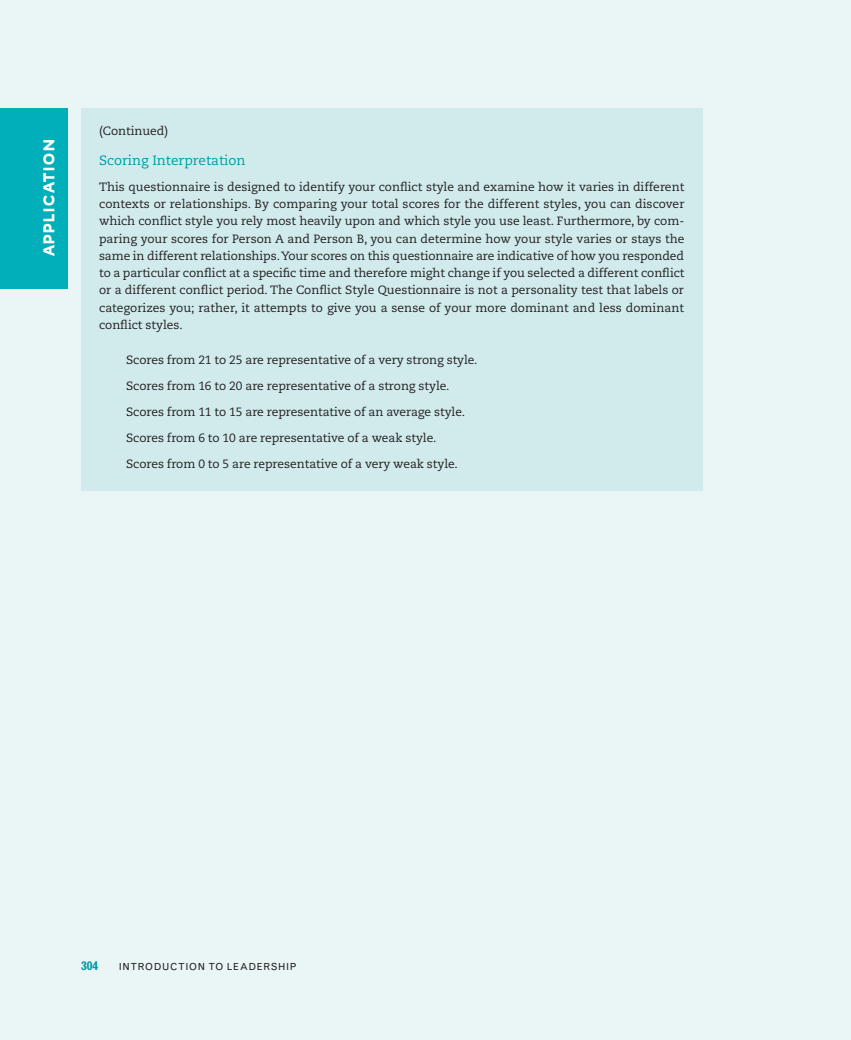
<style>
.page{position:relative;width:851px;height:1040px;background:#fff}
.page>*{position:absolute;margin:0;border:0;box-sizing:border-box;transform-origin:0 0}
.t1{font:800 18px "Modernica Std";letter-spacing:.095em;color:#fff}
.BX3_H3{font:13.5px "Caecilia LT Std";color:#009ba8}
.BX3_TEXT{font:12px/17.2px "Caecilia LT Std";letter-spacing:.005em;color:#231f20;text-align:justify}
.BX3_UL{font:12px "Caecilia LT Std";letter-spacing:-.005em;color:#231f20}
.t2{font:700 12px "Grotesque";color:#009ba8}
.t3{font:9.75px "Grotesque";letter-spacing:.065em;color:#231f20}
</style>
<div class="page">
<div style="left:0;top:0;width:850px;height:1040px;background:#eaf5f6"></div>
<div style="left:0;top:108px;width:68px;height:180px;background:#00afb9"></div>
<div style="left:81px;top:108px;width:621px;height:382px;background:#d1ebed"></div>
<h1 class="t1" style="left:41px;top:256px;width:118px;rotate:-90deg">APPLICATION</h1>
<p class="BX3_TEXT" style="left:99px;top:123px;width:71px">(Continued)</p>
<p class="BX3_H3" style="left:99px;top:153px;width:148px">Scoring Interpretation</p>
<p class="BX3_TEXT" style="left:99px;top:178px;width:587px">This questionnaire is designed to identify your conflict style and examine how it varies in different contexts or relationships. By comparing your total scores for the different styles, you can discover which conflict style you rely most heavily upon and which style you use least. Furthermore, by com&shy;paring your scores for Person A and Person B, you can determine how your style varies or stays the same in different relationships. Your scores on this questionnaire are indicative of how you responded to a particular conflict at a specific time and therefore might change if you selected a different conflict or a different conflict period. The Conflict Style Questionnaire is not a personality test that labels or categorizes you; rather, it attempts to give you a sense of your more dominant and less dominant conflict styles.</p>
<p class="BX3_UL" style="left:126px;top:353px;width:353px">Scores from 21 to 25 are representative of a very strong style.</p>
<p class="BX3_UL" style="left:126px;top:379px;width:325px">Scores from 16 to 20 are representative of a strong style.</p>
<p class="BX3_UL" style="left:126px;top:405px;width:340px">Scores from 11 to 15 are representative of an average style.</p>
<p class="BX3_UL" style="left:126px;top:430px;width:312px">Scores from 6 to 10 are representative of a weak style.</p>
<p class="BX3_UL" style="left:126px;top:456px;width:333px">Scores from 0 to 5 are representative of a very weak style.</p>
<p class="t2" style="left:81px;top:958px;width:19px">304</p>
<p class="t3" style="left:119px;top:960px;width:179px">INTRODUCTION TO LEADERSHI P</p>
</div>
